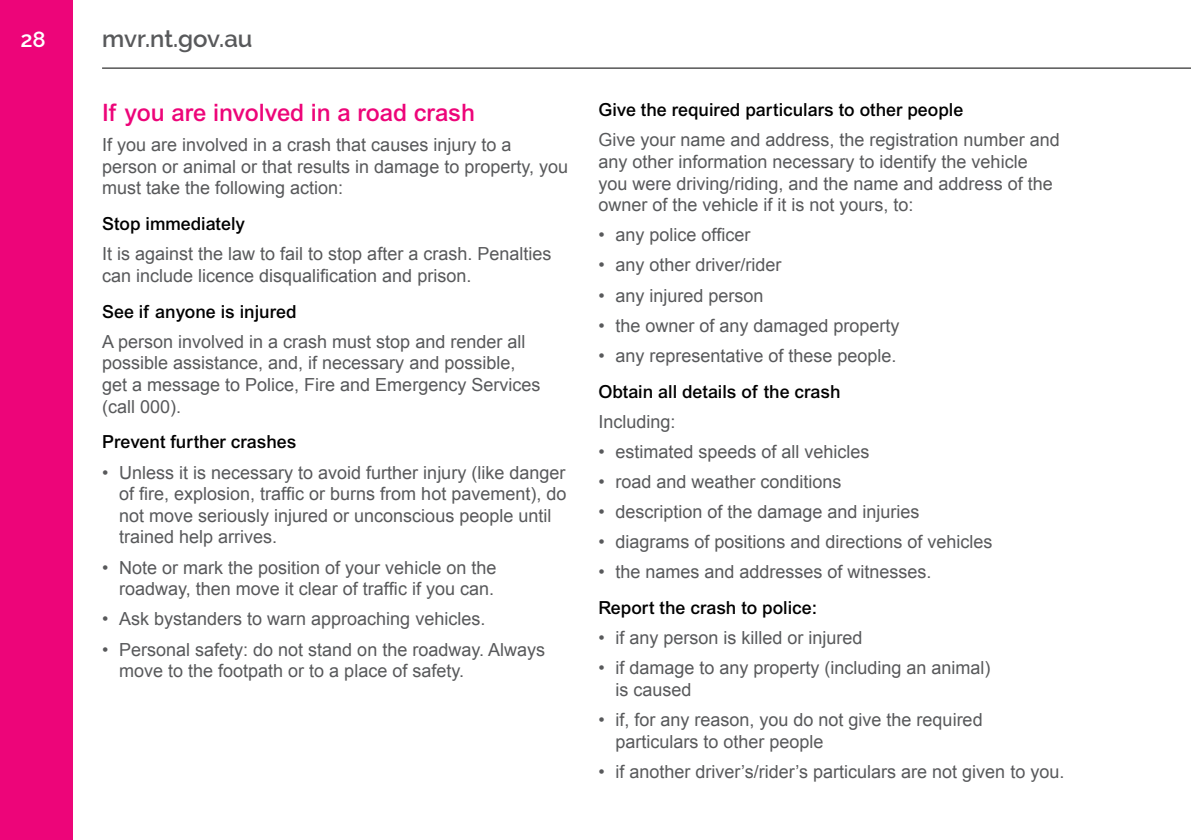
<style>
.page{position:relative;width:1191px;height:840px;background:#fff}
.page>*{position:absolute;margin:0;border:0;box-sizing:border-box;transform-origin:0 0}
.t1{font:500 24px "Arial";color:#ed0579}
.t2{font:600 24px "Raleway";color:#58595b}
.t3{font:600 22px "Raleway";color:#fff}
.t4{font:18px/21.6px "Arial";color:#58595b}
.t5{font:500 18px "Arial";color:#000}
</style>
<div class="page">
<div style="left:0;top:0;width:73px;height:839px;background:#ed0579"></div>
<hr style="left:102px;top:68px;width:1089px;height:1px;background:#000">
<p class="t3" style="left:20px;top:27px;width:27px">28</p>
<h1 class="t2" style="left:102px;top:25px;width:152px">mvr.nt.gov.au</h1>
<h1 class="t1" style="left:102px;top:98px;width:374px">If you are involved in a road crash</h1>
<p class="t4" style="left:102px;top:134px;width:467px">If you are involved in a crash that causes injury to a person or animal or that results in damage to property, you must take the following action:</p>
<p class="t5" style="left:102px;top:213px;width:144px">Stop immediately</p>
<p class="t4" style="left:102px;top:243px;width:451px">It is against the law to fail to stop after a crash. Penalties can include licence disqualification and prison.</p>
<p class="t5" style="left:102px;top:300px;width:196px">See if anyone is injured</p>
<p class="t4" style="left:102px;top:330px;width:440px">A person involved in a crash must stop and render all possible assistance, and, if necessary and possible, get a message to Police, Fire and Emergency Services (call 000).</p>
<p class="t5" style="left:102px;top:431px;width:196px">Prevent further crashes</p>
<p class="t4" style="left:119px;top:461px;width:449px;text-indent:-17px">• Unless it is necessary to avoid further injury (like danger of fire, explosion, traffic or burns from hot pavement), do not move seriously injured or unconscious people until trained help arrives.</p>
<p class="t4" style="left:102px;top:556px;width:396px;text-align:right">• Note or mark the position of your vehicle on the roadway, then move it clear of traffic if you can.</p>
<p class="t4" style="left:102px;top:608px;width:385px">• Ask bystanders to warn approaching vehicles.</p>
<p class="t4" style="left:119px;top:638px;width:427px;text-indent:-17px">• Personal safety: do not stand on the roadway. Always move to the footpath or to a place of safety.</p>
<p class="t5" style="left:598px;top:99px;width:366px">Give the required particulars to other people</p>
<p class="t4" style="left:598px;top:129px;width:463px">Give your name and address, the registration number and any other information necessary to identify the vehicle you were driving/riding, and the name and address of the owner of the vehicle if it is not yours, to:</p>
<p class="t4" style="left:598px;top:224px;width:154px">• any police officer</p>
<p class="t4" style="left:598px;top:254px;width:185px">• any other driver/rider</p>
<p class="t4" style="left:598px;top:284px;width:167px">• any injured person</p>
<p class="t4" style="left:598px;top:314px;width:303px">• the owner of any damaged property</p>
<p class="t4" style="left:598px;top:344px;width:300px">• any representative of these people.</p>
<p class="t5" style="left:598px;top:380px;width:244px">Obtain all details of the crash</p>
<p class="t4" style="left:598px;top:410px;width:79px">Including:</p>
<p class="t4" style="left:598px;top:440px;width:273px">• estimated speeds of all vehicles</p>
<p class="t4" style="left:598px;top:471px;width:245px">• road and weather conditions</p>
<p class="t4" style="left:598px;top:501px;width:323px">• description of the damage and injuries</p>
<p class="t4" style="left:598px;top:531px;width:396px">• diagrams of positions and directions of vehicles</p>
<p class="t4" style="left:598px;top:561px;width:335px">• the names and addresses of witnesses.</p>
<p class="t5" style="left:598px;top:597px;width:220px">Report the crash to police:</p>
<p class="t4" style="left:598px;top:627px;width:266px">• if any person is killed or injured</p>
<p class="t4" style="left:615px;top:657px;width:377px;text-indent:-17px">• if damage to any property (including an animal) is caused</p>
<p class="t4" style="left:615px;top:708px;width:369px;text-indent:-17px">• if, for any reason, you do not give the required particulars to other people</p>
<p class="t4" style="left:598px;top:760px;width:467px">• if another driver’s/rider’s particulars are not given to you.</p>
</div>
